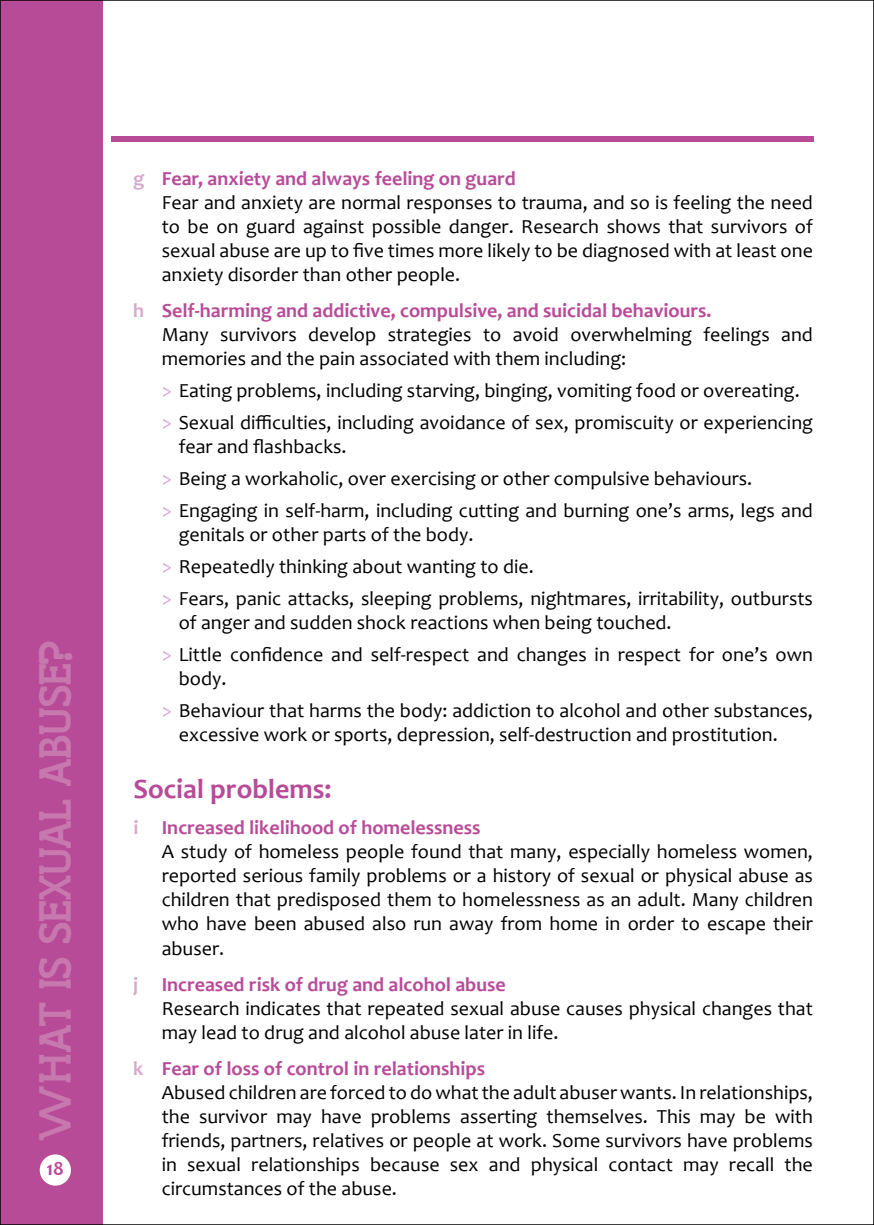
<style>
.page{position:relative;width:874px;height:1225px;background:#fff}
.page>*{position:absolute;margin:0;border:0;box-sizing:border-box;transform-origin:0 0}
.t1{font:44.8px "Top Modern";color:#c778af}
.t2{font:700 28px "Candara";color:#b84b98}
.t3{font:20px/24px "Candara";color:#000}
.t4{font:700 20px "Candara";color:#b84b98}
.s1{font-weight:700;color:#d8a8cc}
.s2{font-weight:700;color:#b84b98}
.s3{color:#d8a8cc}
</style>
<div class="page">
<div style="left:0;top:0;width:102px;height:1225px;background:#b84b98"></div>
<div style="left:40px;top:1154px;width:31px;height:31px;background:#fff;border-radius:50%"></div>
<div style="left:111px;top:136px;width:702px;height:5px;background:#b84b98"></div>
<h1 class="t1" style="left:34px;top:1140px;width:501px;rotate:-90deg">WHAT IS SEXUAL ABUSE?</h1>
<p class="t4" style="left:47px;top:1156px;width:19px">18</p>
<p class="t3" style="left:162px;top:166px;width:652px;text-indent:-28px"><span class="s1">g</span> <span class="s2">Fear, anxiety and always feeling on guard<br></span>Fear and anxiety are normal responses to trauma, and so is feeling the need to be on guard against possible danger. Research shows that survivors of sexual abuse are up to five times more likely to be diagnosed with at least one anxiety disorder than other people.</p>
<p class="t3" style="left:162px;top:298px;width:652px;text-indent:-28px"><span class="s1">h</span> <span class="s2">Self-harming and addictive, compulsive, and suicidal behaviours.<br></span>Many survivors develop strategies to avoid overwhelming feelings and memories and the pain associated with them including:</p>
<p class="t3" style="left:162px;top:374px;width:652px;line-height:32px"><span class="s3">&gt;</span> Eating problems, including starving, binging, vomiting food or overeating. <span class="s3">&gt;</span> Sexual difficulties, including avoidance of sex, promiscuity or experiencing</p>
<p class="t3" style="left:162px;top:430px;width:652px;line-height:32px;text-indent:17px">fear and flashbacks.<br><span class="s3">&gt;</span> Being a workaholic, over exercising or other compulsive behaviours.<br><span class="s3">&gt;</span> Engaging in self-harm, including cutting and burning one’s arms, legs and</p>
<p class="t3" style="left:162px;top:518px;width:652px;line-height:32px;text-indent:17px">genitals or other parts of the body.<br><span class="s3">&gt;</span> Repeatedly thinking about wanting to die.<br><span class="s3">&gt;</span> Fears, panic attacks, sleeping problems, nightmares, irritability, outbursts</p>
<p class="t3" style="left:162px;top:606px;width:652px;line-height:32px;text-indent:17px">of anger and sudden shock reactions when being touched.<br><span class="s3">&gt;</span> Little confidence and self-respect and changes in respect for one’s own</p>
<p class="t3" style="left:162px;top:662px;width:652px;line-height:32px;text-indent:17px">body.<br><span class="s3">&gt;</span> Behaviour that harms the body: addiction to alcohol and other substances,</p>
<p class="t3" style="left:179px;top:722px;width:600px">excessive work or sports, depression, self-destruction and prostitution.</p>
<h2 class="t2" style="left:133px;top:772px;width:200px">Social problems:</h2>
<p class="t3" style="left:162px;top:816px;width:652px;text-indent:-28px"><span class="s1">i</span> <span class="s2">Increased likelihood of homelessness<br></span>A study of homeless people found that many, especially homeless women, reported serious family problems or a history of sexual or physical abuse as children that predisposed them to homelessness as an adult. Many children who have been abused also run away from home in order to escape their abuser.</p>
<p class="t3" style="left:162px;top:972px;width:652px;text-indent:-28px"><span class="s1">j</span> <span class="s2">Increased risk of drug and alcohol abuse<br></span>Research indicates that repeated sexual abuse causes physical changes that may lead to drug and alcohol abuse later in life.</p>
<p class="t3" style="left:162px;top:1056px;width:652px;text-indent:-28px"><span class="s1">k</span> <span class="s2">Fear of loss of control in relationships<br></span>Abused children are forced to do what the adult abuser wants. In relationships, the survivor may have problems asserting themselves. This may be with friends, partners, relatives or people at work. Some survivors have problems in sexual relationships because sex and physical contact may recall the circumstances of the abuse.</p>
</div>
